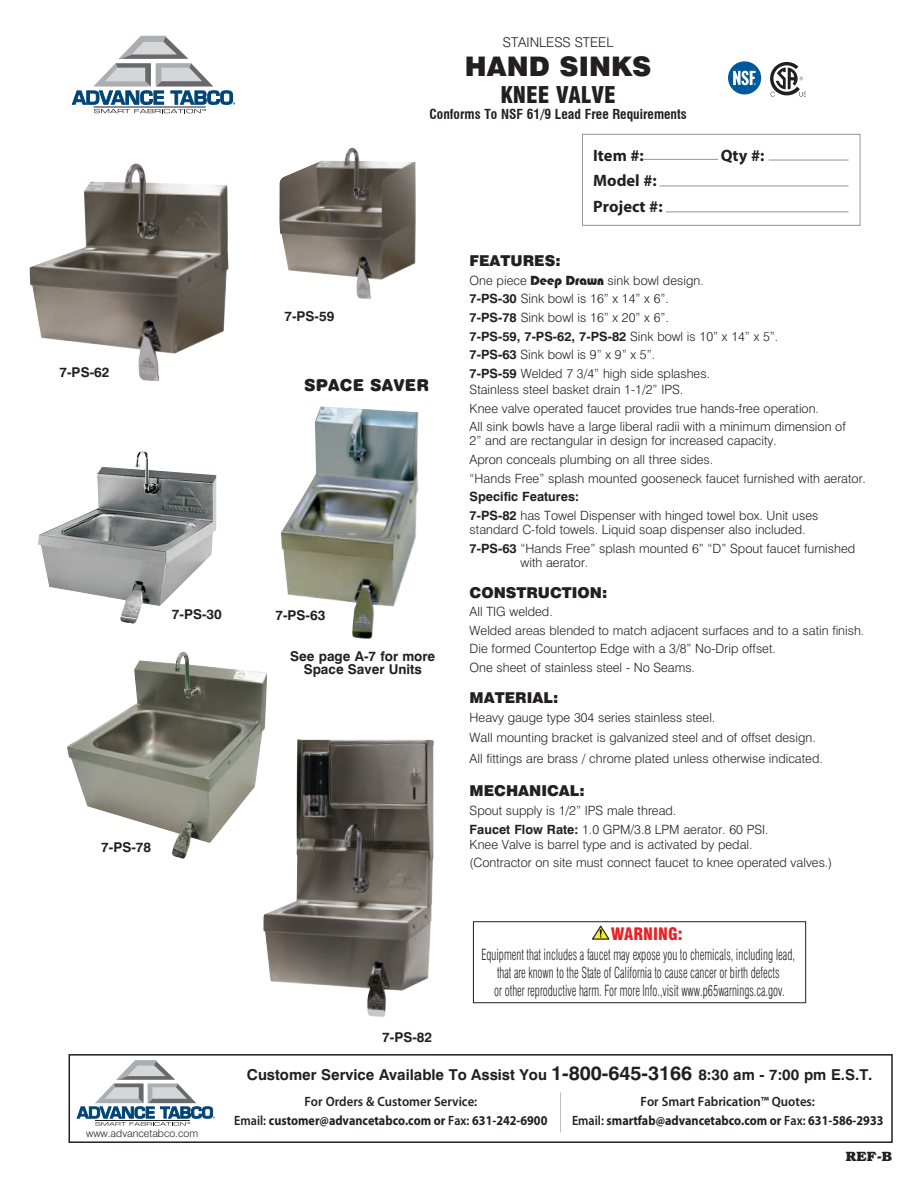
<style>
.page{position:relative;width:918px;height:1188px;background:#fff}
.page>*{position:absolute;margin:0;border:0;box-sizing:border-box;transform-origin:0 0}
.t1{font:900 27px "Swiss 721 BT";color:#231f20}
.t2{font:900 condensed 22.5px "Swiss 721 BT";color:#231f20}
.t3{font:900 condensed 16.8px "Swiss 721 BT";color:#ed1f26}
.t4{font:700 16.5px/25.5px "Myriad Pro";color:#231f20}
.t5{font:16.5px "Swiss 721 BT Black Rounded";color:#231f20}
.t6{font:300 condensed 15px/18.1px "Swiss 721 BT";color:#231f20;text-align:center;scale:.74 1}
.t7{font:700 15px "Swiss 721 BT";color:#231f20}
.Features{font:900 15px "Swiss 721 BT";color:#231f20}
.t8{font:700 13.5px/19.5px "Myriad Pro";color:#231f20;text-align:center;scale:.9 1}
.t9{font:700 13.5px/13.5px "Swiss 721 BT";color:#231f20;text-align:center}
.Feature_Copy{font:700 condensed 13.5px "Swiss 721 BT";color:#231f20}
.t10{font:300 13.5px "Swiss 721 BT";color:#231f20}
.t11{font:700 13.5px "Bookman";color:#231f20}
.Feature_Copy-2{font:300 12.75px/14.2px "Swiss 721 BT";color:#231f20}
.Feature_Copy-3{font:700 12.75px "Swiss 721 BT";color:#231f20}
.t12{font:300 10.5px "Swiss 721 BT";color:#231f20}
.s1{font-family:"Blippo BT";font-weight:900}
.s2{font-weight:700}
.s3{font-weight:300}
.s4{font-size:19.5px}
.s5{font-weight:600}
</style>
<div class="page">
<div style="left:69px;top:1054px;width:824px;height:89px;border:2px solid #231f20"></div>
<svg style="left:77px;top:1060px;width:138px;height:66px"></svg>
<hr style="left:560px;top:1092px;width:1px;height:40px;background:#231f20">
<div style="left:582px;top:134px;width:278px;height:92px;background:#fff;border:1px solid #939598"></div>
<hr style="left:769px;top:160px;width:80px;height:1px;background:#939598">
<hr style="left:643px;top:159px;width:75px;height:1px;background:#939598">
<hr style="left:660px;top:186px;width:189px;height:1px;background:#939598">
<hr style="left:666px;top:212px;width:183px;height:1px;background:#939598">
<svg style="left:72px;top:36px;width:163px;height:77px"></svg>
<img style="left:30px;top:163px;width:199px;height:218px">
<img style="left:263px;top:739px;width:171px;height:278px">
<img style="left:281px;top:406px;width:138px;height:233px">
<img style="left:38px;top:450px;width:178px;height:174px">
<div style="left:728px;top:61px;width:33px;height:33px;background:#00599a;border-radius:50%"></div>
<svg style="left:733px;top:71px;width:23px;height:14px"></svg>
<svg style="left:770px;top:62px;width:35px;height:35px"></svg>
<img style="left:67px;top:652px;width:200px;height:207px">
<img style="left:279px;top:148px;width:137px;height:151px">
<svg style="left:592px;top:925px;width:18px;height:15px"></svg>
<div style="left:473px;top:921px;width:333px;height:82px;border:1px solid #231f20"></div>
<p class="t10" style="left:503px;top:34px;width:112px">STAINLESS STEEL</p>
<p class="t1" style="left:465px;top:50px;width:188px">HAND SINKS</p>
<p class="t2" style="left:501px;top:81px;width:117px">KNEE VALVE</p>
<p class="Feature_Copy" style="left:430px;top:106px;width:259px">Conforms To NSF 61/9 Lead Free Requirements</p>
<p class="t9" style="left:59px;top:365px;width:51px">7-PS-62</p>
<p class="t9" style="left:284px;top:310px;width:51px">7-PS-59</p>
<p class="t5" style="left:305px;top:375px;width:126px">SPACE SAVER</p>
<p class="t9" style="left:172px;top:608px;width:51px">7-PS-30</p>
<p class="t9" style="left:275px;top:608px;width:51px">7-PS-63</p>
<p class="t9" style="left:290px;top:649px;width:147px">See page A-7 for more<br>Space Saver Units</p>
<p class="t9" style="left:101px;top:841px;width:51px">7-PS-78</p>
<p class="t4" style="left:593px;top:142px;width:52px">Item #:</p>
<p class="t4" style="left:721px;top:142px;width:45px">Qty #:</p>
<p class="t4" style="left:593px;top:168px;width:71px">Model #:<br>Project #:</p>
<p class="Features" style="left:470px;top:252px;width:93px">FEATURES:</p>
<p class="Feature_Copy-2" style="left:470px;top:273px;width:236px">One piece <span class="s1">Deep Drawn</span> sink bowl design.</p>
<p class="Feature_Copy-2" style="left:470px;top:292px;width:201px"><span class="s2">7-PS-30</span> Sink bowl is 16” x 14” x 6”.</p>
<p class="Feature_Copy-2" style="left:470px;top:310px;width:201px"><span class="s2">7-PS-78</span> Sink bowl is 16” x 20” x 6”.</p>
<p class="Feature_Copy-3" style="left:470px;top:328px;width:310px">7-PS-59, 7-PS-62, 7-PS-82 <span class="s3">Sink bowl is 10” x 14” x 5”.</span></p>
<p class="Feature_Copy-2" style="left:470px;top:347px;width:187px"><span class="s2">7-PS-63</span> Sink bowl is 9” x 9” x 5”.</p>
<p class="Feature_Copy-2" style="left:470px;top:366px;width:242px"><span class="s2">7-PS-59</span> Welded 7 3/4” high side splashes.</p>
<p class="Feature_Copy-2" style="left:470px;top:382px;width:215px">Stainless steel basket drain 1-1/2” IPS.</p>
<p class="Feature_Copy-2" style="left:470px;top:401px;width:351px">Knee valve operated faucet provides true hands-free operation.</p>
<p class="Feature_Copy-2" style="left:470px;top:419px;width:378px">All sink bowls have a large liberal radii with a minimum dimension of<br>2” and are rectangular in design for increased capacity.</p>
<p class="Feature_Copy-2" style="left:470px;top:452px;width:245px">Apron conceals plumbing on all three sides.</p>
<p class="Feature_Copy-2" style="left:470px;top:471px;width:398px">“Hands Free” splash mounted gooseneck faucet furnished with aerator.</p>
<p class="Feature_Copy-3" style="left:470px;top:489px;width:111px">Specific Features:</p>
<p class="Feature_Copy-2" style="left:470px;top:508px;width:350px"><span class="s2">7-PS-82</span> has Towel Dispenser with hinged towel box. Unit uses standard C-fold towels. Liquid soap dispenser also included.</p>
<p class="Feature_Copy-2" style="left:521px;top:541px;width:336px;text-indent:-51px"><span class="s2">7-PS-63</span> “Hands Free” splash mounted 6” “D” Spout faucet furnished with aerator.</p>
<p class="Features" style="left:470px;top:583px;width:139px">CONSTRUCTION:</p>
<p class="Feature_Copy-2" style="left:470px;top:605px;width:85px">All TIG welded.</p>
<p class="Feature_Copy-2" style="left:470px;top:623px;width:396px">Welded areas blended to match adjacent surfaces and to a satin finish.</p>
<p class="Feature_Copy-2" style="left:470px;top:642px;width:308px">Die formed Countertop Edge with a 3/8” No-Drip offset.</p>
<p class="Feature_Copy-2" style="left:470px;top:660px;width:227px">One sheet of stainless steel - No Seams.</p>
<p class="Features" style="left:470px;top:689px;width:90px">MATERIAL:</p>
<p class="Feature_Copy-2" style="left:470px;top:710px;width:247px">Heavy gauge type 304 series stainless steel.</p>
<p class="Feature_Copy-2" style="left:470px;top:731px;width:348px">Wall mounting bracket is galvanized steel and of offset design.</p>
<p class="Feature_Copy-2" style="left:470px;top:751px;width:355px">All fittings are brass / chrome plated unless otherwise indicated.</p>
<p class="Features" style="left:470px;top:782px;width:117px">MECHANICAL:</p>
<p class="Feature_Copy-2" style="left:470px;top:803px;width:208px">Spout supply is 1/2” IPS male thread.</p>
<p class="Feature_Copy-2" style="left:470px;top:823px;width:300px"><span class="s2">Faucet Flow Rate:</span> 1.0 GPM/3.8 LPM aerator. 60 PSI.</p>
<p class="Feature_Copy-2" style="left:470px;top:837px;width:284px">Knee Valve is barrel type and is activated by pedal.</p>
<p class="Feature_Copy-2" style="left:470px;top:855px;width:364px">(Contractor on site must connect faucet to knee operated valves.)</p>
<p class="t3" style="left:611px;top:923px;width:73px">WARNING:</p>
<p class="t9" style="left:382px;top:1030px;width:51px">7-PS-82</p>
<p class="t6" style="left:481px;top:946px;width:425px">Equipment that includes a faucet may expose you to chemicals, including lead, that are known to the State of California to cause cancer or birth defects<br>or other reproductive harm. For more Info.,visit www.p65warnings.ca.gov.</p>
<p class="t7" style="left:247px;top:1066px;width:627px">Customer Service Available To Assist You <span class="s4">1-800-645-3166</span> 8:30 am - 7:00 pm E.S.T.</p>
<p class="t8" style="left:234px;top:1091px;width:349px"><span class="s5">For Orders &amp; Customer Service:<br>Email:</span> customer@advancetabco.com or <span class="s5">Fax:</span> 631-242-6900</p>
<p class="t8" style="left:572px;top:1091px;width:348px"><span class="s5">For Smart Fabrication™ Quotes:<br>Email:</span> smartfab@advancetabco.com or <span class="s5">Fax:</span> 631-586-2933</p>
<p class="t12" style="left:86px;top:1127px;width:114px">www.advancetabco.com</p>
<p class="t11" style="left:846px;top:1148px;width:48px">REF-B</p>
</div>
